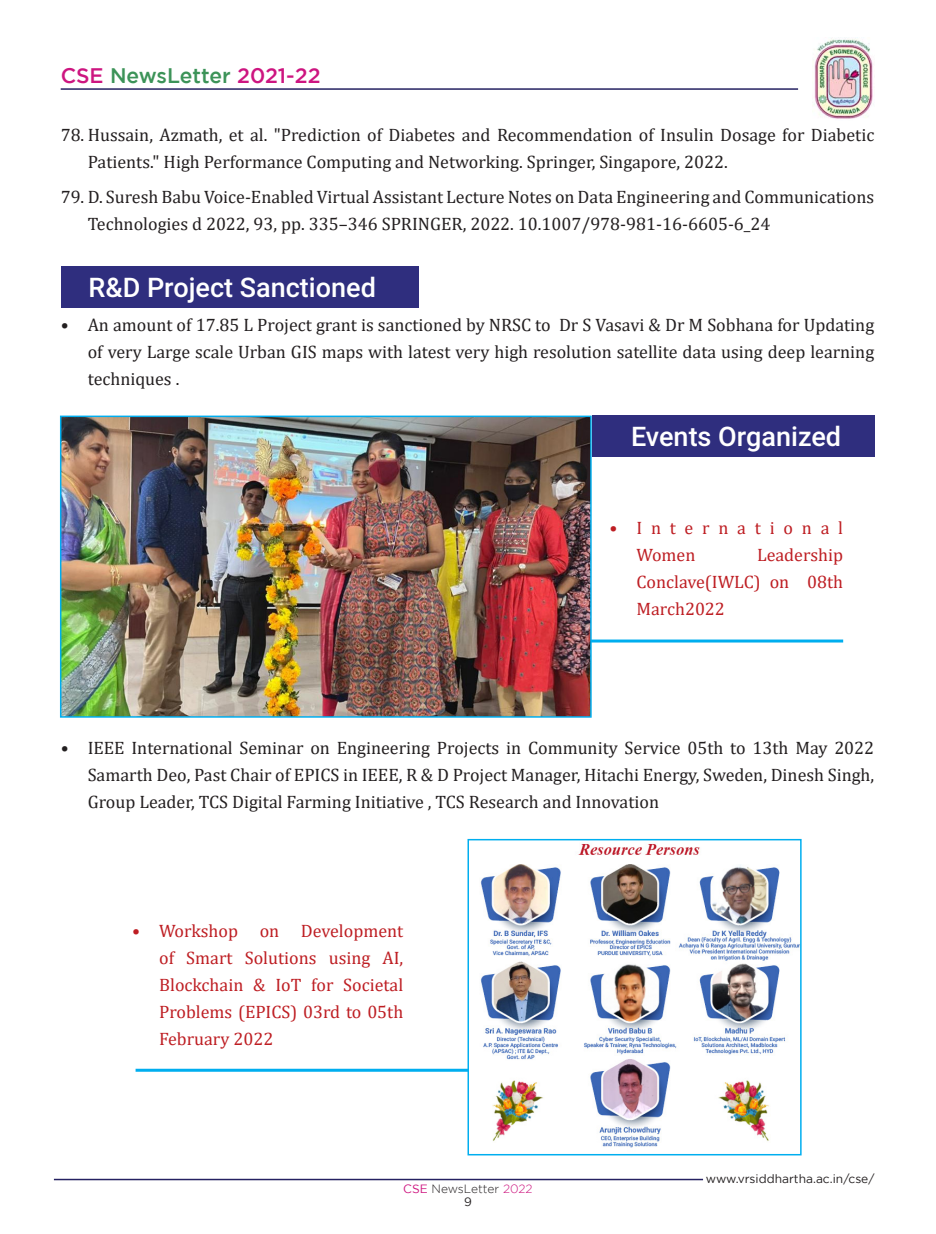
<style>
.page{position:relative;width:936px;height:1234px;background:#fff}
.page>*{position:absolute;margin:0;border:0;box-sizing:border-box;transform-origin:0 0}
.t1{font:500 27px "Roboto";color:#fff}
.t2{font:500 21px "Gotham";color:#cd1580}
.t3{font:18px/27px "Cambria";color:#231f20}
.t4{font:18px/27px "Cambria";color:#be1e23;text-align:justify}
.t5{font:18px/27px "Cambria";letter-spacing:.485em;color:#be1e23}
.t6{font:12px "Gotham";color:#231f20}
.t7{font:300 12px/13px "Gotham";color:#231f20;text-align:center}
.s1{color:#3c9358}
.s2{font-weight:400;color:#ce1580}
.s3{color:#cd167f}
.s4{font-weight:400}
</style>
<div class="page">
<hr style="left:54px;top:1178px;width:649px;height:1px;background:#252161">
<img style="left:813px;top:37px;width:60px;height:82px">
<hr style="left:61px;top:88px;width:737px;height:2px;background:#262262">
<hr style="left:135px;top:1068px;width:345px;height:3px;background:#00aeef">
<hr style="left:498px;top:639px;width:345px;height:3px;background:#00aeef">
<img style="left:63px;top:418px;width:525px;height:296px">
<div style="left:60px;top:415px;width:531px;height:302px;border:2px solid #00aeef"></div>
<img style="left:470px;top:844px;width:328px;height:304px">
<div style="left:467px;top:838px;width:334px;height:317px;border:2px solid #00aeef"></div>
<div style="left:61px;top:266px;width:357px;height:41px;background:#2f2e7e"></div>
<div style="left:591px;top:415px;width:283px;height:42px;background:#2f2e7e"></div>
<p class="t2" style="left:61px;top:64px;width:261px">CSE <span class="s1">NewsLetter</span> 2021-22</p>
<p class="t3" style="left:88px;top:121px;width:788px;text-indent:-27px">78. Hussain, Azmath, et al. "Prediction of Diabetes and Recommendation of Insulin Dosage for Diabetic<br>Patients." High Performance Computing and Networking. Springer, Singapore, 2022.</p>
<p class="t3" style="left:88px;top:183px;width:788px;text-indent:-27px">79. D. Suresh Babu Voice-Enabled Virtual Assistant Lecture Notes on Data Engineering and Communications<br>Technologies d 2022, 93, pp. 335–346 SPRINGER, 2022. 10.1007/978-981-16-6605-6_24</p>
<h1 class="t1" style="left:89px;top:268px;width:289px">R&amp;D Project Sanctioned</h1>
<p class="t3" style="left:88px;top:311px;width:788px;text-align:justify;text-indent:-27px">• An amount of 17.85 L Project grant is sanctioned by NRSC to Dr S Vasavi &amp; Dr M Sobhana for Updating of very Large scale Urban GIS maps with latest very high resolution satellite data using deep learning techniques .</p>
<h1 class="t1" style="left:631px;top:418px;width:212px">Events Organized</h1>
<p class="t5" style="left:636px;top:514px;width:208px;text-indent:-27px">• International<br>Women</p>
<p class="t4" style="left:636px;top:541px;width:208px;text-indent:120px">Leadership Conclave(IWLC) on 08th March2022</p>
<p class="t3" style="left:88px;top:733px;width:788px;text-align:justify;text-indent:-27px">• IEEE International Seminar on Engineering Projects in Community Service 05th to 13th May 2022<br>Samarth Deo, Past Chair of EPICS in IEEE, R &amp; D Project Manager, Hitachi Energy, Sweden, Dinesh Singh, Group Leader, TCS Digital Farming Initiative , TCS Research and Innovation</p>
<p class="t4" style="left:159px;top:916px;width:246px;text-indent:-27px">• Workshop on Development of Smart Solutions using AI, Blockchain &amp; IoT for Societal Problems (EPICS) 03rd to 05th February 2022</p>
<p class="t7" style="left:403px;top:1182px;width:131px"><span class="s2">CSE</span> NewsLetter <span class="s3">2022<br></span><span class="s4">9</span></p>
<p class="t6" style="left:705px;top:1171px;width:170px">www.vrsiddhartha.ac.in/cse/</p>
</div>
